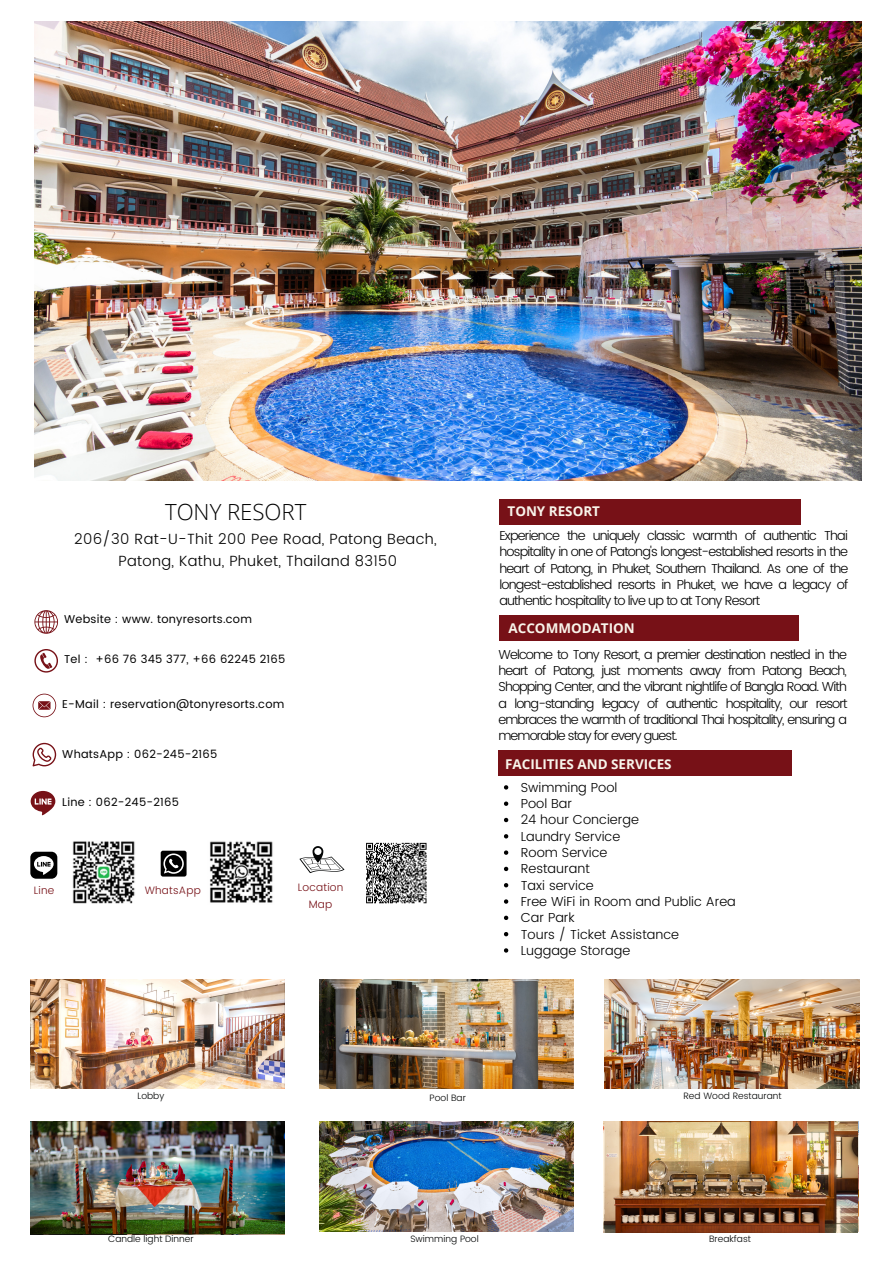
<style>
.page{position:relative;width:893px;height:1264px;background:#fff}
.page>*{position:absolute;margin:0;border:0;box-sizing:border-box;transform-origin:0 0}
.t1{font:300 22.2px "Open Sans";color:#000}
.t2{font:300 14.7px "Poppins";letter-spacing:.02em;color:#000}
.t3{font:700 13.5px "Open Sans";color:#f9f5eb}
.t4{font:300 13.05px/16.2px "Poppins";color:#000;text-align:justify}
.t5{font:11.4px "Poppins";letter-spacing:.02em;color:#000}
.t6{font:300 10.8px/17.1px "Poppins";letter-spacing:.02em;color:#771117;text-align:center}
.t7{font:300 10.65px "Poppins";letter-spacing:.02em;color:#771117}
.t8{font:300 9.15px "Poppins";color:#040606}
</style>
<div class="page">
<img style="left:34px;top:21px;width:827px;height:459px">
<svg style="left:34px;top:610px;width:24px;height:23px"></svg>
<svg style="left:34px;top:649px;width:24px;height:23px"></svg>
<svg style="left:33px;top:693px;width:23px;height:24px"></svg>
<svg style="left:33px;top:742px;width:23px;height:24px"></svg>
<svg style="left:31px;top:791px;width:24px;height:24px"></svg>
<div style="left:161px;top:850px;width:25px;height:26px;background:#000;border-radius:2px"></div>
<svg style="left:163px;top:853px;width:21px;height:20px"></svg>
<div style="left:499px;top:499px;width:300px;height:25px;background:#771117"></div>
<div style="left:499px;top:615px;width:299px;height:26px;background:#771117"></div>
<div style="left:498px;top:750px;width:294px;height:26px;background:#771117"></div>
<div style="left:30px;top:851px;width:27px;height:27px;background:#000;border-radius:6px"></div>
<svg style="left:34px;top:856px;width:20px;height:19px"></svg>
<img style="left:30px;top:979px;width:254px;height:109px">
<img style="left:319px;top:979px;width:254px;height:109px">
<img style="left:604px;top:979px;width:255px;height:109px">
<svg style="left:299px;top:846px;width:45px;height:27px"></svg>
<img style="left:30px;top:1121px;width:254px;height:111px">
<img style="left:604px;top:1121px;width:253px;height:111px">
<img style="left:319px;top:1121px;width:254px;height:110px">
<svg style="left:366px;top:903px;width:61px;height:1px"></svg>
<svg style="left:366px;top:842px;width:61px;height:61px;background:#7f7f7f"></svg>
<img style="left:210px;top:841px;width:63px;height:62px">
<img style="left:72px;top:841px;width:63px;height:62px">
<svg style="left:504px;top:785px;width:4px;height:4px"></svg>
<svg style="left:504px;top:801px;width:4px;height:4px"></svg>
<svg style="left:504px;top:817px;width:4px;height:5px"></svg>
<svg style="left:504px;top:834px;width:4px;height:4px"></svg>
<svg style="left:504px;top:850px;width:4px;height:4px"></svg>
<svg style="left:504px;top:866px;width:4px;height:5px"></svg>
<svg style="left:504px;top:883px;width:4px;height:4px"></svg>
<svg style="left:504px;top:899px;width:4px;height:4px"></svg>
<svg style="left:504px;top:915px;width:4px;height:5px"></svg>
<svg style="left:504px;top:932px;width:4px;height:4px"></svg>
<svg style="left:504px;top:948px;width:4px;height:4px"></svg>
<p class="t7" style="left:34px;top:884px;width:22px">Line</p>
<p class="t1" style="left:165px;top:496px;width:143px">TONY RESORT</p>
<p class="t3" style="left:507px;top:502px;width:94px">TONY RESORT</p>
<p class="t4" style="left:499px;top:527px;width:350px">Experience the uniquely classic warmth of authentic Thai hospitality in one of Patong's longest-established resorts in the heart of Patong, in Phuket, Southern Thailand. As one of the longest-established resorts in Phuket, we have a legacy of authentic hospitality to live up to at Tony Resort</p>
<p class="t2" style="left:74px;top:530px;width:364px">206/30 Rat-U-Thit 200 Pee Road, Patong Beach,</p>
<p class="t2" style="left:118px;top:552px;width:280px">Patong, Kathu, Phuket, Thailand 83150</p>
<p class="t5" style="left:64px;top:612px;width:189px">Website : www. tonyresorts.com</p>
<p class="t5" style="left:64px;top:652px;width:223px">Tel : +66 76 345 377, +66 62245 2165</p>
<p class="t5" style="left:62px;top:697px;width:223px">E-Mail : reservation@tonyresorts.com</p>
<p class="t5" style="left:62px;top:747px;width:156px">WhatsApp : 062-245-2165</p>
<p class="t5" style="left:62px;top:795px;width:118px">Line : 062-245-2165</p>
<p class="t7" style="left:145px;top:883px;width:58px">WhatsApp</p>
<p class="t6" style="left:298px;top:878px;width:47px">Location<br>Map</p>
<p class="t3" style="left:508px;top:618px;width:128px">ACCOMMODATION</p>
<p class="t4" style="left:498px;top:646px;width:350px">Welcome to Tony Resort, a premier destination nestled in the heart of Patong, just moments away from Patong Beach, Shopping Center, and the vibrant nightlife of Bangla Road. With a long-standing legacy of authentic hospitality, our resort embraces the warmth of traditional Thai hospitality, ensuring a memorable stay for every guest.</p>
<p class="t3" style="left:505px;top:754px;width:168px">FACILITIES AND SERVICES</p>
<p class="t4" style="left:520px;top:779px;width:98px">Swimming Pool</p>
<p class="t4" style="left:520px;top:795px;width:53px">Pool Bar</p>
<p class="t4" style="left:520px;top:811px;width:120px">24 hour Concierge</p>
<p class="t4" style="left:520px;top:828px;width:101px">Laundry Service</p>
<p class="t4" style="left:520px;top:844px;width:88px">Room Service</p>
<p class="t4" style="left:520px;top:860px;width:71px">Restaurant</p>
<p class="t4" style="left:520px;top:877px;width:75px">Taxi service</p>
<p class="t4" style="left:520px;top:893px;width:217px">Free WiFi in Room and Public Area</p>
<p class="t4" style="left:520px;top:909px;width:56px">Car Park</p>
<p class="t4" style="left:520px;top:925px;width:160px">Tours / Ticket Assistance</p>
<p class="t4" style="left:520px;top:942px;width:111px">Luggage Storage</p>
<p class="t8" style="left:137px;top:1090px;width:28px">Lobby</p>
<p class="t8" style="left:429px;top:1092px;width:38px">Pool Bar</p>
<p class="t8" style="left:683px;top:1090px;width:100px">Red Wood Restaurant</p>
<p class="t8" style="left:108px;top:1233px;width:87px">Candle light Dinner</p>
<p class="t8" style="left:410px;top:1233px;width:70px">Swimming Pool</p>
<p class="t8" style="left:709px;top:1233px;width:43px">Breakfast</p>
</div>
